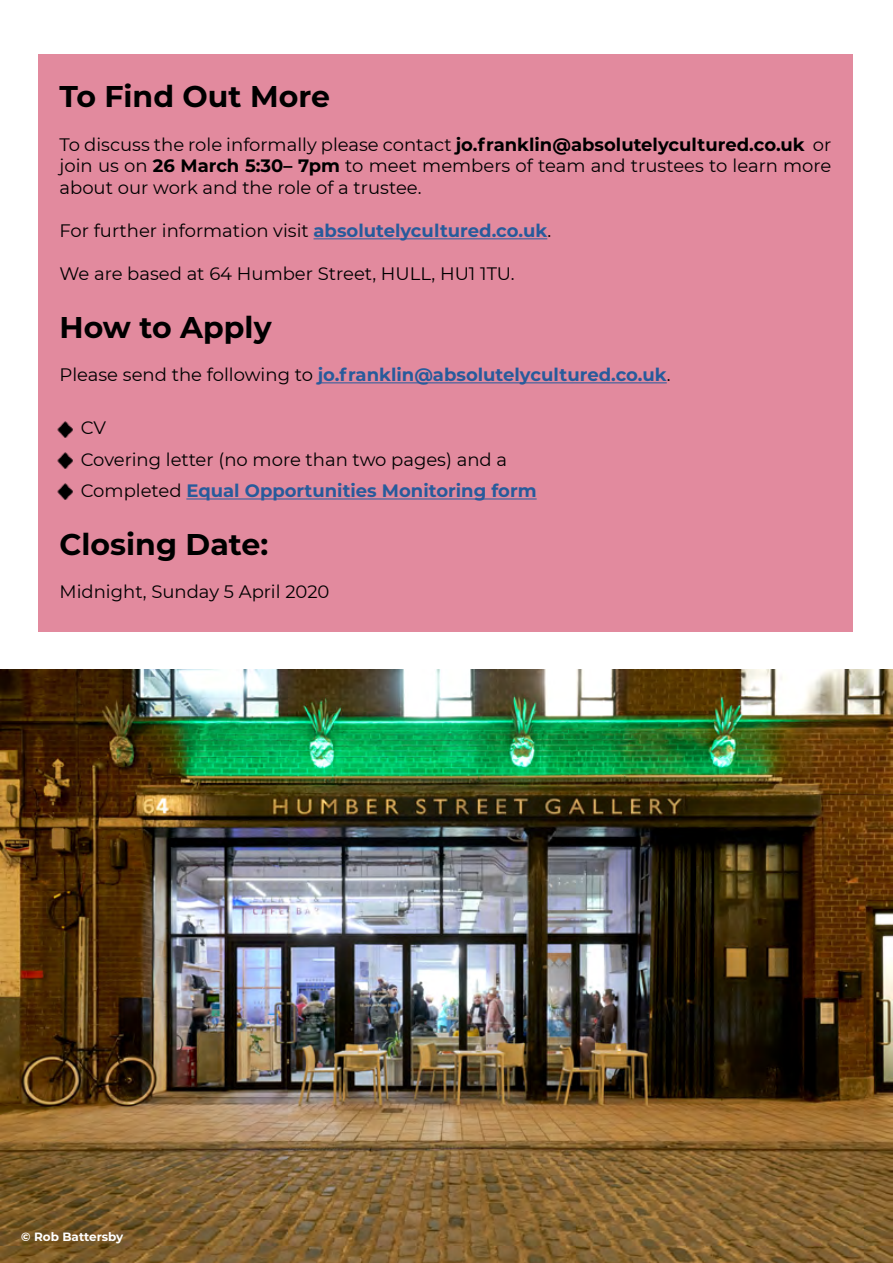
<style>
.page{position:relative;width:893px;height:1263px;background:#fff}
.page>*{position:absolute;margin:0;border:0;box-sizing:border-box;transform-origin:0 0}
.t1{font:700 30px "Montserrat";color:#000}
.t2{font:18px/21.6px "Montserrat";color:#000;text-align:justify}
.t3{font:700 18px "Montserrat";color:#275b9b}
.t4{font:700 12px "Montserrat";color:#fff}
.s1{font-weight:700}
.s2{font-weight:700;color:#275b9b}
.s3{font-weight:400;color:#000}
</style>
<div class="page">
<div style="left:38px;top:54px;width:815px;height:577px;background:#e28a9e"></div>
<hr style="left:314px;top:238px;width:233px;height:1px;background:#275b9b">
<hr style="left:318px;top:382px;width:349px;height:1px;background:#275b9b">
<hr style="left:186px;top:498px;width:351px;height:1px;background:#275b9b">
<img style="left:0;top:670px;width:893px;height:593px">
<img style="left:57px;top:452px;width:16px;height:17px">
<img style="left:57px;top:421px;width:16px;height:17px">
<img style="left:57px;top:483px;width:16px;height:17px">
<h1 class="t1" style="left:60px;top:75px;width:272px">To Find Out More</h1>
<p class="t2" style="left:60px;top:133px;width:773px">To discuss the role informally please contact <span class="s1">jo.franklin@absolutelycultured.co.uk</span> or join us on <span class="s1">26 March 5:30– 7pm</span> to meet members of team and trustees to learn more about our work and the role of a trustee.</p>
<p class="t2" style="left:60px;top:219px;width:493px">For further information visit <span class="s2">absolutelycultured.co.uk</span>.</p>
<p class="t2" style="left:60px;top:262px;width:457px">We are based at 64 Humber Street, HULL, HU1 1TU.</p>
<h1 class="t1" style="left:60px;top:306px;width:214px">How to Apply</h1>
<p class="t3" style="left:60px;top:362px;width:613px"><span class="s3">Please send the following to</span> jo.franklin@absolutelycultured.co.uk<span class="s3">.</span></p>
<p class="t2" style="left:81px;top:411px;width:457px;line-height:31.5px;text-align:left">CV<br>Covering letter (no more than two pages) and a<br>Completed <span class="s2">Equal Opportunities Monitoring form</span></p>
<h1 class="t1" style="left:60px;top:522px;width:210px">Closing Date:</h1>
<p class="t2" style="left:60px;top:580px;width:271px">Midnight, Sunday 5 April 2020</p>
<p class="t4" style="left:21px;top:1228px;width:104px">© Rob Battersby</p>
</div>
